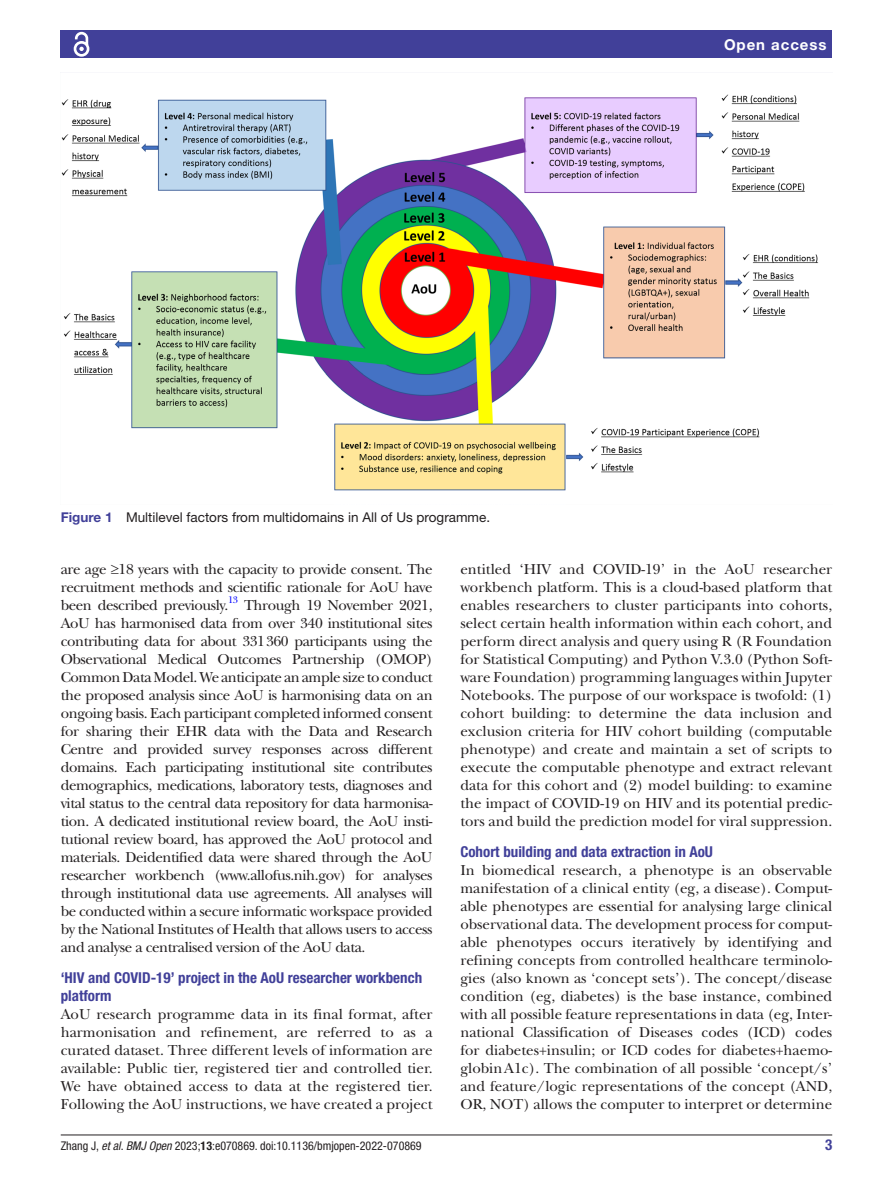
<style>
.page{position:relative;width:893px;height:1191px;background:#fff}
.page>*{position:absolute;margin:0;border:0;box-sizing:border-box;transform-origin:0 0}
.t1{font:15px/18px "New Baskerville";color:#231f20;text-align:justify}
.t2{font:700 condensed 15px/18px "Helvetica Neue LT Std";color:#414099}
.t3{font:700 15px "Helvetica Neue LT Std";letter-spacing:.065em;color:#fff}
.t4{font:13.5px "Helvetica Neue LT Std";color:#231f20}
.t5{font:condensed 12px "Helvetica Neue LT Std";color:#231f20}
.t6{font:9.9px "New Baskerville";color:#00f}
.s1{font-weight:700;color:#414099}
.s2{font-style:italic}
.s3{font-weight:700}
</style>
<div class="page">
<hr style="left:61px;top:1134px;width:771px;height:1px;background:#231f20">
<div style="left:61px;top:31px;width:771px;height:27px;background:#414099"></div>
<svg style="left:73px;top:31px;width:17px;height:26px"></svg>
<img style="left:61px;top:94px;width:758px;height:397px">
<p class="t4" style="left:61px;top:509px;width:431px"><span class="s1">Figure 1</span> Multilevel factors from multidomains in All of Us programme.</p>
<p class="t3" style="left:724px;top:35px;width:104px">Open access</p>
<p class="t1" style="left:61px;top:560px;width:373px">are age ≥18 years with the capacity to provide consent. The recruitment methods and scientific rationale for AoU have been described previously.</p>
<p class="t6" style="left:228px;top:594px;width:12px">13</p>
<p class="t1" style="left:61px;top:596px;width:373px;text-indent:183px">Through 19 November 2021, AoU has harmonised data from over 340 institutional sites contributing data for about 331360 participants using the Observational Medical Outcomes Partnership (OMOP)<br>Common Data Model. We anticipate an ample size to conduct the proposed analysis since AoU is harmonising data on an ongoing basis. Each participant completed informed consent for sharing their EHR data with the Data and Research Centre and provided survey responses across different domains. Each participating institutional site contributes demographics, medications, laboratory tests, diagnoses and vital status to the central data repository for data harmonisa&shy;tion. A dedicated institutional review board, the AoU insti&shy;tutional review board, has approved the AoU protocol and materials. Deidentified data were shared through the AoU researcher workbench (www.allofus.nih.gov) for analyses through institutional data use agreements. All analyses will be conducted within a secure informatic workspace provided by the National Institutes of Health that allows users to access and analyse a centralised version of the AoU data.</p>
<p class="t2" style="left:61px;top:968px;width:363px">‘HIV and COVID-19’ project in the AoU researcher workbench platform</p>
<p class="t1" style="left:61px;top:1005px;width:373px">AoU research programme data in its final format, after harmonisation and refinement, are referred to as a curated dataset. Three different levels of information are available: Public tier, registered tier and controlled tier.<br>We have obtained access to data at the registered tier.<br>Following the AoU instructions, we have created a project</p>
<p class="t1" style="left:460px;top:560px;width:373px">entitled ‘HIV and COVID-19’ in the AoU researcher workbench platform. This is a cloud-based platform that enables researchers to cluster participants into cohorts, select certain health information within each cohort, and perform direct analysis and query using R (R Foundation for Statistical Computing) and Python V.3.0 (Python Soft&shy;ware Foundation) programming languages within Jupyter Notebooks. The purpose of our workspace is twofold: (1) cohort building: to determine the data inclusion and exclusion criteria for HIV cohort building (computable phenotype) and create and maintain a set of scripts to execute the computable phenotype and extract relevant data for this cohort and (2) model building: to examine the impact of COVID-19 on HIV and its potential predic&shy;tors and build the prediction model for viral suppression.</p>
<p class="t2" style="left:460px;top:842px;width:254px">Cohort building and data extraction in AoU</p>
<p class="t1" style="left:460px;top:861px;width:373px">In biomedical research, a phenotype is an observable manifestation of a clinical entity (eg, a disease). Comput&shy;able phenotypes are essential for analysing large clinical observational data. The development process for comput&shy;able phenotypes occurs iteratively by identifying and refining concepts from controlled healthcare terminolo&shy;gies (also known as ‘concept sets’). The concept/disease condition (eg, diabetes) is the base instance, combined with all possible feature representations in data (eg, Inter&shy;national Classification of Diseases codes (ICD) codes for diabetes+insulin; or ICD codes for diabetes+haemo&shy;globinA1c). The combination of all possible ‘concept/s’ and feature/logic representations of the concept (AND, OR, NOT) allows the computer to interpret or determine</p>
<p class="t5" style="left:61px;top:1138px;width:362px">Zhang J, <span class="s2">et al</span>. <span class="s2">BMJ Open</span> 2023;<span class="s3">13</span>:e070869. doi:10.1136/bmjopen-2022-070869</p>
<p class="t2" style="left:825px;top:1135px;width:9px">3</p>
</div>
